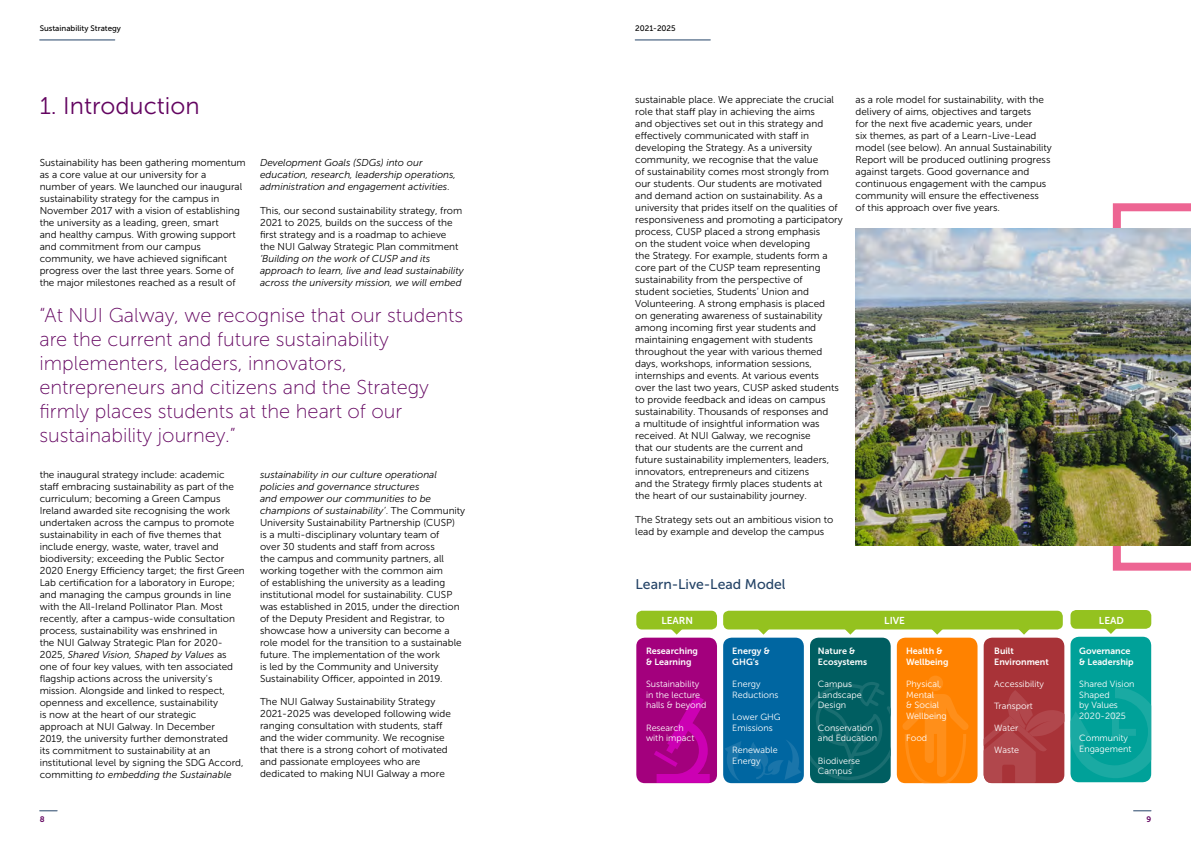
<style>
.page{position:relative;width:1191px;height:842px;background:#fff}
.page>*{position:absolute;margin:0;border:0;box-sizing:border-box;transform-origin:0 0}
.t1{font:24px "Museo Sans 300";color:#630460}
.t2{font:20px/24px "Museo Sans 100";color:#630460}
.t3{font:14px "Museo Sans 500";color:#254467}
.t4{font:10px/12px "Museo Sans 300";color:#000}
.t5{font:italic 10px/12px "Museo Sans 300";color:#000}
.t6{font:10px "Museo Sans 700";color:#fff}
.t7{font:9px/10.8px "Museo Sans 300";color:#fff}
.t8{font:9px/10.8px "Museo Sans 700";color:#fff}
.t9{font:8px "Museo Sans 500";color:#000}
.t10{font:8px "Museo Sans 700";color:#630460}
.s1{font-style:normal}
.s2{font-style:italic}
</style>
<div class="page">
<svg style="left:1112px;top:203px;width:79px;height:368px"></svg>
<div style="left:636px;top:638px;width:81px;height:145px;background:#a3007d;border-radius:9px"></div>
<div style="left:810px;top:638px;width:80px;height:145px;background:#005e61;border-radius:9px"></div>
<svg style="left:810px;top:682px;width:80px;height:98px"></svg>
<div style="left:983px;top:638px;width:81px;height:145px;background:#a83338;border-radius:9px"></div>
<svg style="left:983px;top:690px;width:81px;height:93px"></svg>
<div style="left:723px;top:638px;width:81px;height:145px;background:#0066a1;border-radius:9px"></div>
<div style="left:897px;top:638px;width:80px;height:145px;background:#ff8200;border-radius:9px"></div>
<div style="left:927px;top:676px;width:16px;height:15px;background:#ff8f1a;border-radius:50%"></div>
<svg style="left:902px;top:694px;width:66px;height:89px"></svg>
<div style="left:1070px;top:637px;width:81px;height:145px;background:#00a199;border-radius:9px"></div>
<svg style="left:1070px;top:687px;width:81px;height:91px"></svg>
<svg style="left:749px;top:740px;width:52px;height:40px"></svg>
<svg style="left:724px;top:741px;width:17px;height:41px"></svg>
<div style="left:636px;top:611px;width:81px;height:18px;background:#94c21f;border-radius:6px"></div>
<div style="left:1070px;top:610px;width:81px;height:19px;background:#94c21f;border-radius:6px"></div>
<div style="left:723px;top:611px;width:339px;height:18px;background:#94c21f;border-radius:6px"></div>
<svg style="left:670px;top:629px;width:13px;height:6px"></svg>
<svg style="left:757px;top:629px;width:13px;height:6px"></svg>
<svg style="left:930px;top:629px;width:13px;height:6px"></svg>
<svg style="left:843px;top:629px;width:14px;height:6px"></svg>
<svg style="left:1017px;top:629px;width:13px;height:6px"></svg>
<svg style="left:1104px;top:628px;width:13px;height:6px"></svg>
<svg style="left:654px;top:696px;width:55px;height:87px"></svg>
<img style="left:855px;top:228px;width:336px;height:318px">
<svg style="left:40px;top:810px;width:17px;height:1px"></svg>
<hr style="left:40px;top:40px;width:75px;height:1px;background:#254467">
<hr style="left:635px;top:40px;width:75px;height:1px;background:#254467">
<svg style="left:1133px;top:810px;width:18px;height:1px"></svg>
<p class="t9" style="left:40px;top:24px;width:83px">Sustainability Strategy</p>
<h1 class="t1" style="left:40px;top:92px;width:161px">1. Introduction</h1>
<p class="t4" style="left:40px;top:157px;width:208px">Sustainability has been gathering momentum as a core value at our university for a<br>number of years. We launched our inaugural sustainability strategy for the campus in November 2017 with a vision of establishing the university as a leading, green, smart<br>and healthy campus. With growing support and commitment from our campus community, we have achieved significant progress over the last three years. Some of the major milestones reached as a result of</p>
<p class="t5" style="left:260px;top:157px;width:197px">Development Goals (SDGs) into our education, research, leadership operations, administration and engagement activities<span class="s1">.</span></p>
<p class="t4" style="left:260px;top:204px;width:204px">This, our second sustainability strategy, from 2021 to 2025, builds on the success of the first strategy and is a roadmap to achieve the NUI Galway Strategic Plan commitment</p>
<p class="t5" style="left:260px;top:252px;width:205px">‘Building on the work of CUSP and its approach to learn, live and lead sustainability across the university mission, we will embed</p>
<p class="t2" style="left:39px;top:303px;width:425px">“At NUI Galway, we recognise that our students are the current and future sustainability implementers, leaders, innovators, entrepreneurs and citizens and the Strategy firmly places students at the heart of our sustainability journey.”</p>
<p class="t4" style="left:40px;top:469px;width:207px">the inaugural strategy include: academic staff embracing sustainability as part of the curriculum; becoming a Green Campus Ireland awarded site recognising the work undertaken across the campus to promote sustainability in each of five themes that include energy, waste, water, travel and biodiversity; exceeding the Public Sector 2020 Energy Efficiency target; the first Green Lab certification for a laboratory in Europe; and managing the campus grounds in line with the All-Ireland Pollinator Plan. Most recently, after a campus-wide consultation process, sustainability was enshrined in<br>the NUI Galway Strategic Plan for 2020- 2025, <span class="s2">Shared Vision, Shaped by Values</span> as one of four key values, with ten associated flagship actions across the university’s mission. Alongside and linked to respect, openness and excellence, sustainability<br>is now at the heart of our strategic<br>approach at NUI Galway. In December<br>2019, the university further demonstrated<br>its commitment to sustainability at an institutional level by signing the SDG Accord, committing <span class="s2">to embedding the Sustainable</span></p>
<p class="t4" style="left:260px;top:468px;width:207px"><span class="s2">sustainability in our culture operational policies and governance structures<br>and empower our communities to be champions of sustainability’</span>. The Community University Sustainability Partnership (CUSP)<br>is a multi-disciplinary voluntary team of<br>over 30 students and staff from across<br>the campus and community partners, all working together with the common aim<br>of establishing the university as a leading institutional model for sustainability. CUSP was established in 2015, under the direction of the Deputy President and Registrar, to showcase how a university can become a role model for the transition to a sustainable future. The implementation of the work<br>is led by the Community and University Sustainability Officer, appointed in 2019.</p>
<p class="t4" style="left:260px;top:695px;width:192px">The NUI Galway Sustainability Strategy 2021-2025 was developed following wide ranging consultation with students, staff and the wider community. We recognise that there is a strong cohort of motivated and passionate employees who are dedicated to making NUI Galway a more</p>
<p class="t9" style="left:635px;top:24px;width:42px">2021-2025</p>
<p class="t4" style="left:635px;top:94px;width:209px">sustainable place. We appreciate the crucial role that staff play in achieving the aims<br>and objectives set out in this strategy and effectively communicated with staff in developing the Strategy. As a university community, we recognise that the value<br>of sustainability comes most strongly from our students. Our students are motivated<br>and demand action on sustainability. As a university that prides itself on the qualities of responsiveness and promoting a participatory process, CUSP placed a strong emphasis<br>on the student voice when developing<br>the Strategy. For example, students form a core part of the CUSP team representing sustainability from the perspective of<br>student societies, Students’ Union and Volunteering. A strong emphasis is placed<br>on generating awareness of sustainability among incoming first year students and maintaining engagement with students throughout the year with various themed days, workshops, information sessions, internships and events. At various events<br>over the last two years, CUSP asked students to provide feedback and ideas on campus sustainability. Thousands of responses and<br>a multitude of insightful information was received. At NUI Galway, we recognise<br>that our students are the current and<br>future sustainability implementers, leaders, innovators, entrepreneurs and citizens<br>and the Strategy firmly places students at<br>the heart of our sustainability journey.</p>
<p class="t4" style="left:635px;top:513px;width:200px">The Strategy sets out an ambitious vision to lead by example and develop the campus</p>
<p class="t4" style="left:855px;top:94px;width:198px">as a role model for sustainability, with the delivery of aims, objectives and targets<br>for the next five academic years, under<br>six themes, as part of a Learn-Live-Lead model (see below). An annual Sustainability Report will be produced outlining progress against targets. Good governance and continuous engagement with the campus community will ensure the effectiveness<br>of this approach over five years.</p>
<h3 class="t3" style="left:635px;top:576px;width:152px">Learn-Live-Lead Model</h3>
<p class="t6" style="left:661px;top:614px;width:33px">LEARN</p>
<p class="t6" style="left:884px;top:614px;width:22px">LIVE</p>
<p class="t6" style="left:1099px;top:614px;width:26px">LEAD</p>
<p class="t8" style="left:646px;top:645px;width:54px">Researching &amp; Learning</p>
<p class="t7" style="left:646px;top:678px;width:62px">Sustainability in the lecture halls &amp; beyond</p>
<p class="t7" style="left:646px;top:722px;width:50px">Research with impact</p>
<p class="t8" style="left:732px;top:645px;width:39px">Energy &amp;<br>GHG’s</p>
<p class="t7" style="left:732px;top:678px;width:48px">Energy<br>Reductions</p>
<p class="t7" style="left:732px;top:711px;width:50px">Lower GHG<br>Emissions</p>
<p class="t7" style="left:732px;top:744px;width:47px">Renewable<br>Energy</p>
<p class="t8" style="left:818px;top:645px;width:51px">Nature &amp;<br>Ecosystems</p>
<p class="t7" style="left:818px;top:678px;width:45px">Campus<br>Landscape<br>Design</p>
<p class="t7" style="left:818px;top:722px;width:61px">Conservation and Education</p>
<p class="t7" style="left:818px;top:755px;width:44px">Biodiverse<br>Campus</p>
<p class="t8" style="left:906px;top:645px;width:44px">Health &amp;<br>Wellbeing</p>
<p class="t7" style="left:906px;top:678px;width:42px">Physical,<br>Mental<br>&amp; Social<br>Wellbeing</p>
<p class="t7" style="left:906px;top:733px;width:23px">Food</p>
<p class="t8" style="left:1079px;top:645px;width:56px">Governance &amp; Leadership</p>
<p class="t7" style="left:1079px;top:678px;width:57px">Shared Vision<br>Shaped<br>by Values<br>2020-2025</p>
<p class="t7" style="left:1079px;top:733px;width:54px">Community<br>Engagement</p>
<p class="t8" style="left:994px;top:645px;width:56px">Built<br>Environment</p>
<p class="t7" style="left:994px;top:678px;width:51px">Accessibility</p>
<p class="t7" style="left:994px;top:700px;width:40px">Transport</p>
<p class="t7" style="left:994px;top:723px;width:26px">Water</p>
<p class="t7" style="left:994px;top:745px;width:26px">Waste</p>
<p class="t10" style="left:40px;top:815px;width:6px">8</p>
<p class="t10" style="left:1146px;top:815px;width:6px">9</p>
</div>
